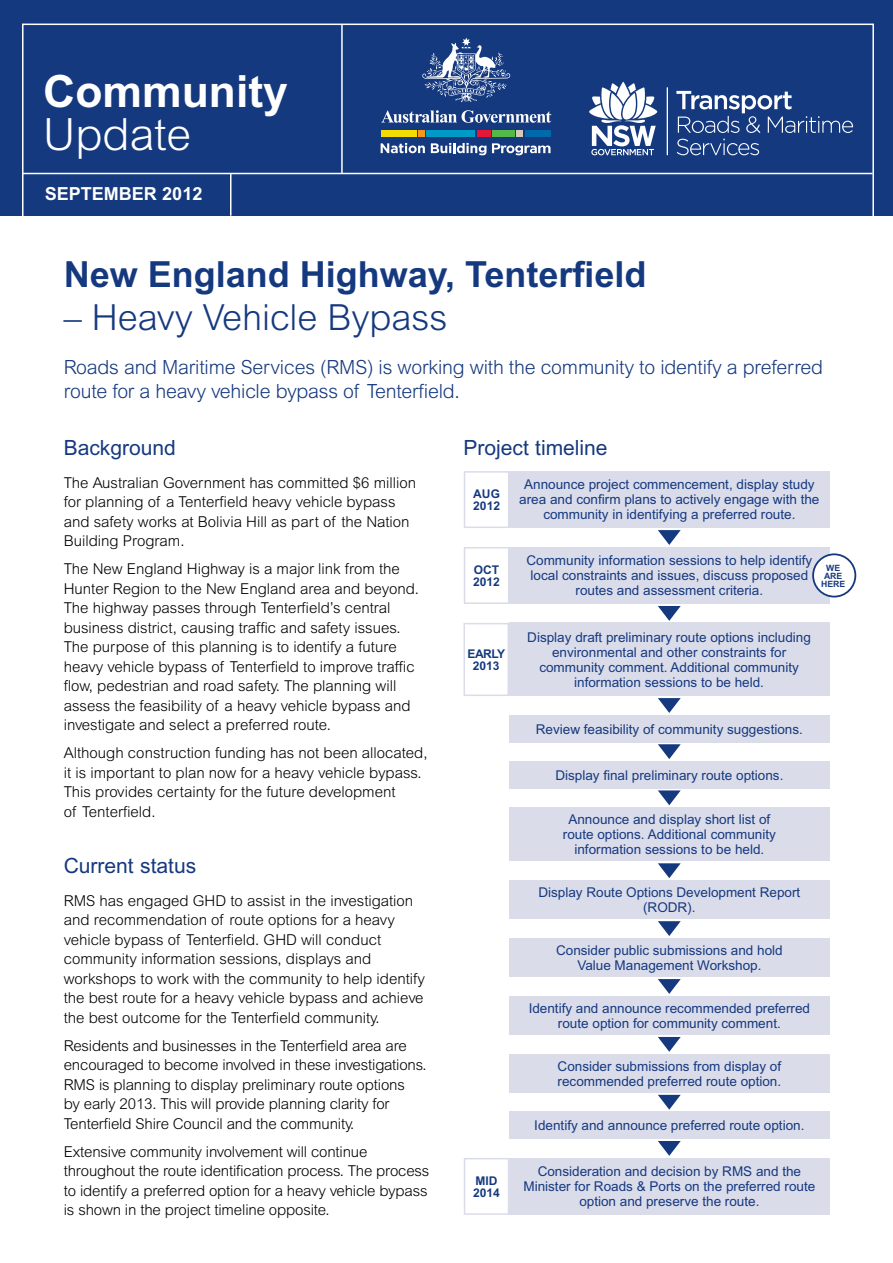
<style>
.page{position:relative;width:893px;height:1263px;background:#fff}
.page>*{position:absolute;margin:0;border:0;box-sizing:border-box;transform-origin:0 0}
.t1{font:700 44.55px "Arial MT Std";color:#fff}
.t2{font:300 44.55px "Arial MT Std";color:#fff}
.t3{font:700 36px "Arial MT Std";color:#15397f}
.t4{font:300 36px "Arial MT Std";color:#15397f}
.t5{font:21px "Arial MT Std";color:#15397f}
.t6{font:300 19.5px/23.4px "Arial MT Std";letter-spacing:-.01em;color:#15397f}
.t7{font:700 18px "Arial MT Std";color:#fff}
.t8{font:300 15px/19.5px "Arial MT Std";color:#000}
.t9{font:13.5px/15px "Arial MT Std";color:#15397f;text-align:center}
.t10{font:700 12px/12px "Arial MT Std";color:#15397f}
.t11{font:700 12px/12px "Arial MT Std";letter-spacing:-.04em;color:#15397f;text-align:center}
.t12{font:700 8.7px "Arial MT Std";color:#15397f}
</style>
<div class="page">
<div style="left:0;top:0;width:893px;height:216px;background:#15397f"></div>
<hr style="left:341px;top:24px;width:2px;height:149px;background:#fff">
<hr style="left:22px;top:173px;width:850px;height:1px;background:#fff">
<hr style="left:230px;top:173px;width:1px;height:43px;background:#fff">
<hr style="left:667px;top:87px;width:1px;height:68px;background:#fff">
<svg style="left:589px;top:82px;width:68px;height:73px"></svg>
<svg style="left:676px;top:91px;width:177px;height:42px"></svg>
<svg style="left:677px;top:139px;width:82px;height:16px"></svg>
<div style="left:418px;top:130px;width:7px;height:6px;background:#f8971d"></div>
<div style="left:477px;top:130px;width:14px;height:6px;background:#e31837"></div>
<svg style="left:517px;top:130px;width:6px;height:6px"></svg>
<div style="left:381px;top:130px;width:36px;height:6px;background:#f4dc00"></div>
<div style="left:525px;top:130px;width:25px;height:6px;background:#0069aa"></div>
<div style="left:426px;top:130px;width:49px;height:6px;background:#009ac7"></div>
<div style="left:492px;top:130px;width:23px;height:6px;background:#54b948"></div>
<svg style="left:381px;top:143px;width:44px;height:10px"></svg>
<svg style="left:431px;top:143px;width:55px;height:12px"></svg>
<svg style="left:492px;top:143px;width:58px;height:12px"></svg>
<svg style="left:381px;top:110px;width:170px;height:13px"></svg>
<svg style="left:422px;top:38px;width:88px;height:64px"></svg>
<div style="left:464px;top:471px;width:45px;height:57px;border:2px solid #dbdcea"></div>
<div style="left:464px;top:547px;width:45px;height:57px;border:2px solid #dbdcea"></div>
<div style="left:464px;top:1158px;width:45px;height:57px;border:2px solid #dbdcea"></div>
<svg style="left:658px;top:698px;width:23px;height:15px"></svg>
<svg style="left:658px;top:744px;width:23px;height:15px"></svg>
<svg style="left:658px;top:790px;width:23px;height:15px"></svg>
<svg style="left:658px;top:863px;width:23px;height:15px"></svg>
<svg style="left:658px;top:921px;width:23px;height:15px"></svg>
<svg style="left:658px;top:979px;width:23px;height:15px"></svg>
<svg style="left:658px;top:1037px;width:23px;height:15px"></svg>
<svg style="left:658px;top:1095px;width:23px;height:15px"></svg>
<svg style="left:658px;top:1141px;width:23px;height:15px"></svg>
<svg style="left:658px;top:606px;width:23px;height:15px"></svg>
<svg style="left:658px;top:530px;width:23px;height:15px"></svg>
<div style="left:509px;top:715px;width:320px;height:27px;background:#dbdcea"></div>
<div style="left:509px;top:761px;width:320px;height:27px;background:#dbdcea"></div>
<div style="left:509px;top:880px;width:320px;height:39px;background:#dbdcea"></div>
<div style="left:509px;top:938px;width:320px;height:39px;background:#dbdcea"></div>
<div style="left:509px;top:996px;width:320px;height:39px;background:#dbdcea"></div>
<div style="left:509px;top:1054px;width:320px;height:39px;background:#dbdcea"></div>
<div style="left:509px;top:1112px;width:320px;height:27px;background:#dbdcea"></div>
<div style="left:509px;top:807px;width:320px;height:54px;background:#dbdcea"></div>
<div style="left:509px;top:471px;width:320px;height:57px;background:#dbdcea"></div>
<div style="left:509px;top:547px;width:320px;height:57px;background:#dbdcea"></div>
<div style="left:509px;top:1158px;width:320px;height:57px;background:#dbdcea"></div>
<div style="left:509px;top:623px;width:320px;height:73px;background:#dbdcea"></div>
<div style="left:463px;top:623px;width:46px;height:73px;border:2px solid #dbdcea"></div>
<div style="left:813px;top:554px;width:42px;height:43px;background:#fff;border-radius:50%"></div>
<div style="left:812px;top:553px;width:44px;height:44px;border:2px solid #15397f;border-radius:50%"></div>
<h1 class="t1" style="left:43px;top:65px;width:246px">Community</h1>
<h1 class="t2" style="left:43px;top:109px;width:149px">Update</h1>
<p class="t7" style="left:45px;top:184px;width:159px">SEPTEMBER 2012</p>
<h2 class="t3" style="left:64px;top:253px;width:584px">New England Highway, Tenterfield</h2>
<h2 class="t4" style="left:64px;top:297px;width:385px">– Heavy Vehicle Bypass</h2>
<h3 class="t6" style="left:64px;top:356px;width:761px">Roads and Maritime Services (RMS) is working with the community to identify a preferred route for a heavy vehicle bypass of Tenterfield.</h3>
<h3 class="t5" style="left:64px;top:436px;width:114px">Background</h3>
<p class="t8" style="left:64px;top:473px;width:354px">The Australian Government has committed $6 million for planning of a Tenterfield heavy vehicle bypass and safety works at Bolivia Hill as part of the Nation Building Program.</p>
<p class="t8" style="left:64px;top:559px;width:357px">The New England Highway is a major link from the Hunter Region to the New England area and beyond.<br>The highway passes through Tenterfield’s central business district, causing traffic and safety issues.<br>The purpose of this planning is to identify a future heavy vehicle bypass of Tenterfield to improve traffic flow, pedestrian and road safety. The planning will assess the feasibility of a heavy vehicle bypass and investigate and select a preferred route.</p>
<p class="t8" style="left:64px;top:743px;width:365px">Although construction funding has not been allocated, it is important to plan now for a heavy vehicle bypass.<br>This provides certainty for the future development<br>of Tenterfield.</p>
<h3 class="t5" style="left:64px;top:854px;width:134px">Current status</h3>
<p class="t8" style="left:64px;top:891px;width:363px">RMS has engaged GHD to assist in the investigation and recommendation of route options for a heavy vehicle bypass of Tenterfield. GHD will conduct community information sessions, displays and workshops to work with the community to help identify the best route for a heavy vehicle bypass and achieve the best outcome for the Tenterfield community.</p>
<p class="t8" style="left:64px;top:1036px;width:364px">Residents and businesses in the Tenterfield area are encouraged to become involved in these investigations.<br>RMS is planning to display preliminary route options<br>by early 2013. This will provide planning clarity for Tenterfield Shire Council and the community.</p>
<p class="t8" style="left:64px;top:1142px;width:367px">Extensive community involvement will continue throughout the route identification process. The process to identify a preferred option for a heavy vehicle bypass is shown in the project timeline opposite.</p>
<h3 class="t5" style="left:463px;top:436px;width:146px">Project timeline</h3>
<p class="t10" style="left:473px;top:488px;width:29px">AUG<br>2012</p>
<p class="t9" style="left:519px;top:477px;width:302px">Announce project commencement, display study area and confirm plans to actively engage with the community in identifying a preferred route.</p>
<p class="t9" style="left:526px;top:553px;width:287px">Community information sessions to help identify local constraints and issues, discuss proposed routes and assessment criteria.</p>
<p class="t12" style="left:826px;top:562px;width:14px">We</p>
<p class="t12" style="left:824px;top:570px;width:7px">are</p>
<p class="t12" style="left:821px;top:578px;width:13px">here</p>
<p class="t10" style="left:473px;top:563px;width:28px">OCT<br>2012</p>
<p class="t11" style="left:468px;top:647px;width:39px">EARLY<br>2013</p>
<p class="t10" style="left:473px;top:1174px;width:28px">MID<br>2014</p>
<p class="t9" style="left:527px;top:629px;width:285px">Display draft preliminary route options including environmental and other constraints for community comment. Additional community information sessions to be held.</p>
<p class="t9" style="left:536px;top:721px;width:269px">Review feasibility of community suggestions.</p>
<p class="t9" style="left:555px;top:767px;width:230px">Display final preliminary route options.</p>
<p class="t9" style="left:563px;top:812px;width:215px">Announce and display short list of route options. Additional community information sessions to be held.</p>
<p class="t9" style="left:538px;top:885px;width:263px">Display Route Options Development Report (RODR).</p>
<p class="t9" style="left:556px;top:943px;width:228px">Consider public submissions and hold<br>Value Management Workshop.</p>
<p class="t9" style="left:529px;top:1000px;width:283px">Identify and announce recommended preferred route option for community comment.</p>
<p class="t9" style="left:558px;top:1058px;width:225px;text-align:left">Consider submissions from display of recommended preferred route option.</p>
<p class="t9" style="left:534px;top:1118px;width:272px">Identify and announce preferred route option.</p>
<p class="t9" style="left:523px;top:1164px;width:293px">Consideration and decision by RMS and the<br>Minister for Roads &amp; Ports on the preferred route option and preserve the route.</p>
</div>
